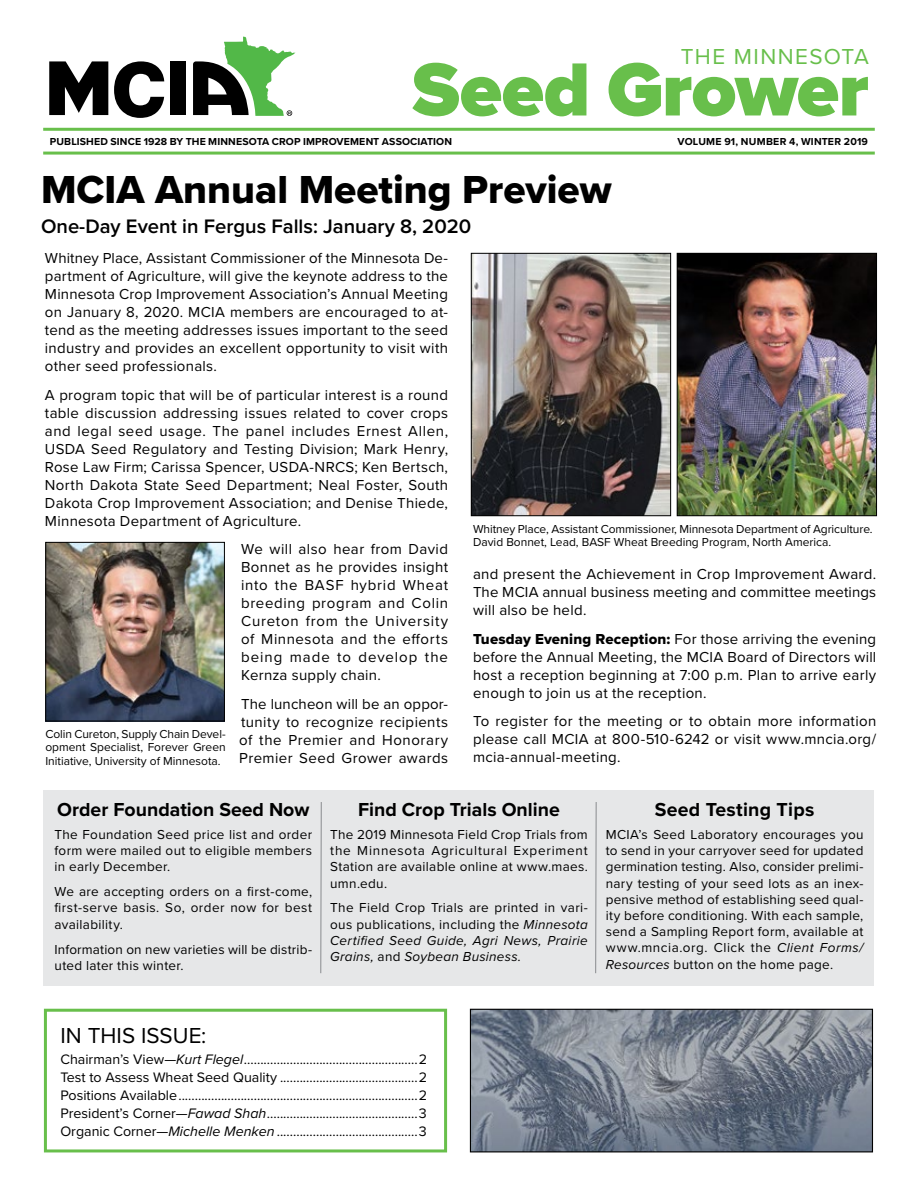
<style>
.page{position:relative;width:918px;height:1188px;background:#fff}
.page>*{position:absolute;margin:0;border:0;box-sizing:border-box;transform-origin:0 0}
.t1{font:900 78px "Proxima Nova";letter-spacing:-.01em;color:#68bf4b}
.Article_Header_-_L{font:40.5px "Proxima Nova Extrabld";color:#000}
.t2{font:22.5px "Proxima Nova";color:#000}
.t3{font:22.5px "Proxima Nova";letter-spacing:.065em;color:#68bf4b}
.Corner_Column_-_Byli{font:600 20.25px "Proxima Nova";color:#000}
.Article_Header_-_S{font:700 19.5px "Proxima Nova";color:#000}
.Article_Paragraph{font:700 19.5px "Proxima Nova";letter-spacing:.015em;color:#000}
.Article_Paragraph-2{font:15px/18px "Proxima Nova";letter-spacing:.02em;color:#000;text-align:justify}
.t4{font:14.25px/18px "Proxima Nova";color:#000}
.Article_Paragraph-3{font:13.5px/16.2px "Proxima Nova";letter-spacing:.025em;color:#000;text-align:justify}
.Article_Paragraph-4{font:italic 13.5px/16.2px "Proxima Nova";letter-spacing:.025em;color:#000;text-align:justify}
.Caption_Text__Center{font:12px/13.5px "Proxima Nova";color:#000}
.t5{font:700 10.5px "Proxima Nova";letter-spacing:.015em;color:#000}
.s1{font-family:"Proxima Nova Extrabld"}
.s2{font-style:normal}
.s3{font-style:italic}
</style>
<div class="page">
<div style="left:44px;top:1009px;width:403px;height:143px;border:3px solid #68bf4b"></div>
<img style="left:472px;top:1011px;width:399px;height:139px">
<div style="left:470px;top:1009px;width:403px;height:143px;border:1px solid #000"></div>
<img style="left:679px;top:255px;width:196px;height:259px">
<div style="left:677px;top:253px;width:200px;height:263px;border:1px solid #000"></div>
<div style="left:44px;top:790px;width:830px;height:195px;background:#e6e7e8"></div>
<img style="left:473px;top:255px;width:196px;height:259px">
<div style="left:471px;top:253px;width:200px;height:263px;border:1px solid #000"></div>
<img style="left:47px;top:544px;width:176px;height:175px">
<div style="left:45px;top:542px;width:180px;height:179px;border:1px solid #000"></div>
<svg style="left:320px;top:802px;width:2px;height:172px"></svg>
<svg style="left:595px;top:802px;width:2px;height:172px"></svg>
<svg style="left:49px;top:61px;width:59px;height:54px"></svg>
<div style="left:171px;top:61px;width:15px;height:54px;background:#000"></div>
<svg style="left:114px;top:61px;width:50px;height:57px"></svg>
<svg style="left:193px;top:36px;width:102px;height:80px"></svg>
<hr style="left:43px;top:128px;width:832px;height:3px;background:#68bf4b">
<hr style="left:43px;top:152px;width:832px;height:3px;background:#68bf4b">
<h3 class="t3" style="left:681px;top:39px;width:190px">THE MINNESOTA</h3>
<h1 class="t1" style="left:412px;top:31px;width:458px">Seed Grower</h1>
<p class="t5" style="left:50px;top:133px;width:404px">PUBLISHED SINCE 1928 BY THE MINNESOTA CROP IMPROVEMENT ASSOCIATION</p>
<p class="t5" style="left:678px;top:133px;width:192px">VOLUME 91, NUMBER 4, WINTER 2019</p>
<p class="Article_Header_-_L" style="left:41px;top:159px;width:572px">MCIA Annual Meeting Preview</p>
<p class="Corner_Column_-_Byli" style="left:41px;top:211px;width:432px">One-Day Event in Fergus Falls: January 8, 2020</p>
<p class="Article_Paragraph-2" style="left:45px;top:248px;width:405px">Whitney Place, Assistant Commissioner of the Minnesota De&shy;partment of Agriculture, will give the keynote address to the Minnesota Crop Improvement Association’s Annual Meeting on January 8, 2020. MCIA members are encouraged to at&shy;tend as the meeting addresses issues important to the seed industry and provides an excellent opportunity to visit with other seed professionals.</p>
<p class="Article_Paragraph-2" style="left:45px;top:385px;width:405px">A program topic that will be of particular interest is a round table discussion addressing issues related to cover crops and legal seed usage. The panel includes Ernest Allen, USDA Seed Regulatory and Testing Division; Mark Henry, Rose Law Firm; Carissa Spencer, USDA-NRCS; Ken Bertsch, North Dakota State Seed Department; Neal Foster, South Dakota Crop Improvement Association; and Denise Thiede, Minnesota Department of Agriculture.</p>
<p class="Article_Paragraph-2" style="left:241px;top:540px;width:208px">We will also hear from David Bonnet as he provides insight into the BASF hybrid Wheat breeding program and Colin Cureton from the University of Minnesota and the efforts being made to develop the Kernza supply chain.</p>
<p class="Article_Paragraph-2" style="left:239px;top:695px;width:210px">The luncheon will be an oppor&shy;tunity to recognize recipients of the Premier and Honorary Premier Seed Grower awards</p>
<p class="Caption_Text__Center" style="left:473px;top:521px;width:401px">Whitney Place, Assistant Commissioner, Minnesota Department of Agriculture.<br>David Bonnet, Lead, BASF Wheat Breeding Program, North America.</p>
<p class="Article_Paragraph-2" style="left:473px;top:564px;width:405px">and present the Achievement in Crop Improvement Award.<br>The MCIA annual business meeting and committee meetings will also be held.</p>
<p class="Article_Paragraph-2" style="left:473px;top:629px;width:405px"><span class="s1">Tuesday Evening Reception:</span> For those arriving the evening before the Annual Meeting, the MCIA Board of Directors will host a reception beginning at 7:00 p.m. Plan to arrive early enough to join us at the reception.</p>
<p class="Article_Paragraph-2" style="left:473px;top:712px;width:405px">To register for the meeting or to obtain more information please call MCIA at 800-510-6242 or visit www.mncia.org/ mcia-annual-meeting.</p>
<p class="Caption_Text__Center" style="left:45px;top:726px;width:182px;text-align:justify">Colin Cureton, Supply Chain Devel&shy;opment Specialist, Forever Green Initiative, University of Minnesota.</p>
<p class="Article_Header_-_S" style="left:57px;top:795px;width:254px">Order Foundation Seed Now</p>
<p class="Article_Paragraph-3" style="left:55px;top:826px;width:259px">The Foundation Seed price list and order form were mailed out to eligible members in early December.</p>
<p class="Article_Paragraph-3" style="left:55px;top:883px;width:259px">We are accepting orders on a first-come, first-serve basis. So, order now for best availability.</p>
<p class="Article_Paragraph-3" style="left:55px;top:940px;width:259px">Information on new varieties will be distrib&shy;uted later this winter.</p>
<p class="Article_Header_-_S" style="left:358px;top:795px;width:203px">Find Crop Trials Online</p>
<p class="Article_Paragraph-3" style="left:330px;top:826px;width:259px">The 2019 Minnesota Field Crop Trials from the Minnesota Agricultural Experiment Station are available online at www.maes. umn.edu.</p>
<p class="Article_Paragraph-4" style="left:330px;top:899px;width:259px"><span class="s2">The Field Crop Trials are printed in vari&shy;ous publications, including the</span> Minnesota Certified Seed Guide, Agri News, Prairie Grains, <span class="s2">and</span> Soybean Business.</p>
<p class="Article_Paragraph" style="left:655px;top:795px;width:161px">Seed Testing Tips</p>
<p class="Article_Paragraph-3" style="left:606px;top:826px;width:259px">MCIA’s Seed Laboratory encourages you to send in your carryover seed for updated germination testing. Also, consider prelimi&shy;nary testing of your seed lots as an inex&shy;pensive method of establishing seed qual&shy;ity before conditioning. With each sample, send a Sampling Report form, available at www.mncia.org. Click the <span class="s3">Client Forms/ Resources</span> button on the home page.</p>
<p class="t2" style="left:60px;top:1019px;width:148px">IN THIS ISSUE:</p>
<p class="t4" style="left:60px;top:1049px;width:368px">Chairman’s View—<span class="s3">Kurt Flegel</span>.....................................................2<br>Test to Assess Wheat Seed Quality ..........................................2</p>
<p class="t4" style="left:60px;top:1085px;width:368px">Positions Available.........................................................................2</p>
<p class="t4" style="left:60px;top:1103px;width:368px">President’s Corner—<span class="s3">Fawad Shah</span>..............................................3</p>
<p class="t4" style="left:60px;top:1121px;width:368px">Organic Corner—<span class="s3">Michelle Menken</span> ...........................................3</p>
</div>
